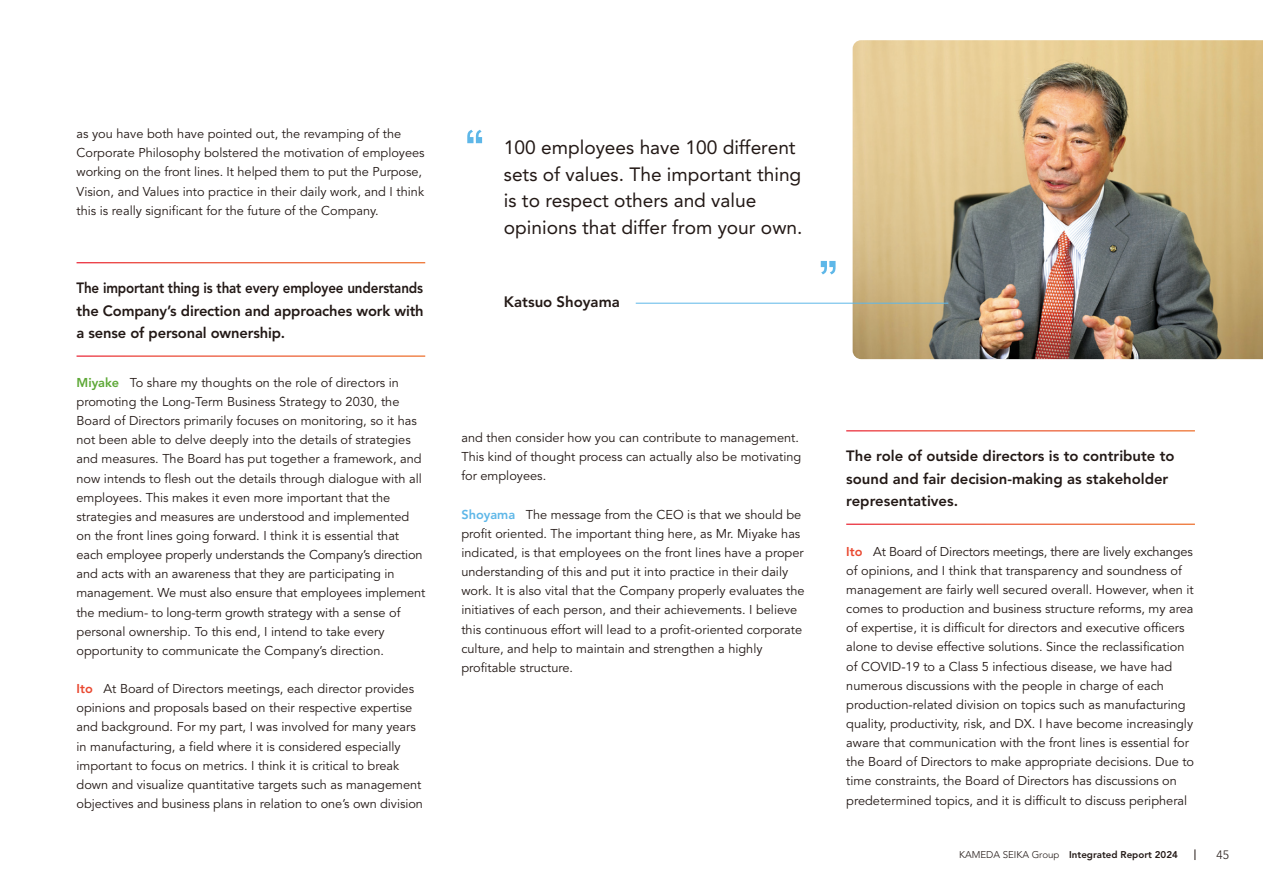
<style>
.page{position:relative;width:1263px;height:893px;background:#fff}
.page>*{position:absolute;margin:0;border:0;box-sizing:border-box;transform-origin:0 0}
.t1{font:54.45px "Hira Kaku Std W4";color:#5eb7e8}
.t2{font:19.2px/26.5px "Avenir LT Std";color:#231916}
.t3{font:800 15px "Avenir LT Std";color:#231916}
.t4{font:800 14.85px/22.4px "Avenir LT Std";letter-spacing:-.01em;color:#231916}
.t5{font:800 14.85px "Avenir LT Std";letter-spacing:-.01em;color:#231916;scale:.9 1}
.t6{font:12.75px/19.2px "Avenir LT Std";color:#231916}
.t7{font:300 12px "Avenir LT Std";color:#231916}
.t8{font:800 9.75px "Avenir LT Std";color:#231916}
.s1{font-weight:800;color:#5da836}
.s2{font-weight:800;color:#e94931}
.s3{font-weight:800;color:#5eb7e8}
.s4{font-weight:300}
</style>
<div class="page">
<img style="left:853px;top:40px;width:410px;height:319px">
<hr style="left:636px;top:303px;width:312px;height:1px;background:#5eb7e8">
<p class="t6" style="left:77px;top:125px;width:350px">as you have both have pointed out, the revamping of the Corporate Philosophy bolstered the motivation of employees working on the front lines. It helped them to put the Purpose, Vision, and Values into practice in their daily work, and I think this is really significant for the future of the Company.</p>
<p class="t5" style="left:77px;top:279px;width:387px">The important thing is that every employee understands</p>
<p class="t4" style="left:77px;top:299px;width:349px">the Company’s direction and approaches work with a sense of personal ownership.</p>
<p class="t6" style="left:77px;top:373px;width:350px"><span class="s1">Miyake</span> To share my thoughts on the role of directors in promoting the Long-Term Business Strategy to 2030, the Board of Directors primarily focuses on monitoring, so it has not been able to delve deeply into the details of strategies and measures. The Board has put together a framework, and now intends to flesh out the details through dialogue with all employees. This makes it even more important that the strategies and measures are understood and implemented on the front lines going forward. I think it is essential that each employee properly understands the Company’s direction and acts with an awareness that they are participating in management. We must also ensure that employees implement the medium- to long-term growth strategy with a sense of personal ownership. To this end, I intend to take every opportunity to communicate the Company’s direction.</p>
<p class="t6" style="left:77px;top:679px;width:348px"><span class="s2">Ito</span> At Board of Directors meetings, each director provides opinions and proposals based on their respective expertise and background. For my part, I was involved for many years in manufacturing, a field where it is considered especially important to focus on metrics. I think it is critical to break down and visualize quantitative targets such as management objectives and business plans in relation to one’s own division</p>
<h1 class="t1" style="left:463px;top:111px;width:24px">“</h1>
<h2 class="t2" style="left:504px;top:134px;width:300px">100 employees have 100 different sets of values. The important thing is to respect others and value opinions that differ from your own.</h2>
<p class="t3" style="left:504px;top:293px;width:117px">Katsuo Shoyama</p>
<h1 class="t1" style="left:817px;top:241px;width:24px">”</h1>
<p class="t6" style="left:461px;top:429px;width:341px">and then consider how you can contribute to management.<br>This kind of thought process can actually also be motivating for employees.</p>
<p class="t6" style="left:461px;top:505px;width:345px"><span class="s3">Shoyama</span> The message from the CEO is that we should be profit oriented. The important thing here, as Mr. Miyake has indicated, is that employees on the front lines have a proper understanding of this and put it into practice in their daily work. It is also vital that the Company properly evaluates the initiatives of each person, and their achievements. I believe this continuous effort will lead to a profit-oriented corporate culture, and help to maintain and strengthen a highly profitable structure.</p>
<p class="t4" style="left:846px;top:445px;width:330px">The role of outside directors is to contribute to sound and fair decision-making as stakeholder representatives.</p>
<p class="t6" style="left:846px;top:542px;width:349px"><span class="s2">Ito</span> At Board of Directors meetings, there are lively exchanges of opinions, and I think that transparency and soundness of management are fairly well secured overall. However, when it comes to production and business structure reforms, my area of expertise, it is difficult for directors and executive officers alone to devise effective solutions. Since the reclassification of COVID-19 to a Class 5 infectious disease, we have had numerous discussions with the people in charge of each production-related division on topics such as manufacturing quality, productivity, risk, and DX. I have become increasingly aware that communication with the front lines is essential for the Board of Directors to make appropriate decisions. Due to time constraints, the Board of Directors has discussions on predetermined topics, and it is difficult to discuss peripheral</p>
<p class="t8" style="left:959px;top:849px;width:220px"><span class="s4">KAMEDA SEIKA Group</span> Integrated Report 2024</p>
<p class="t7" style="left:1216px;top:847px;width:14px">45</p>
</div>
